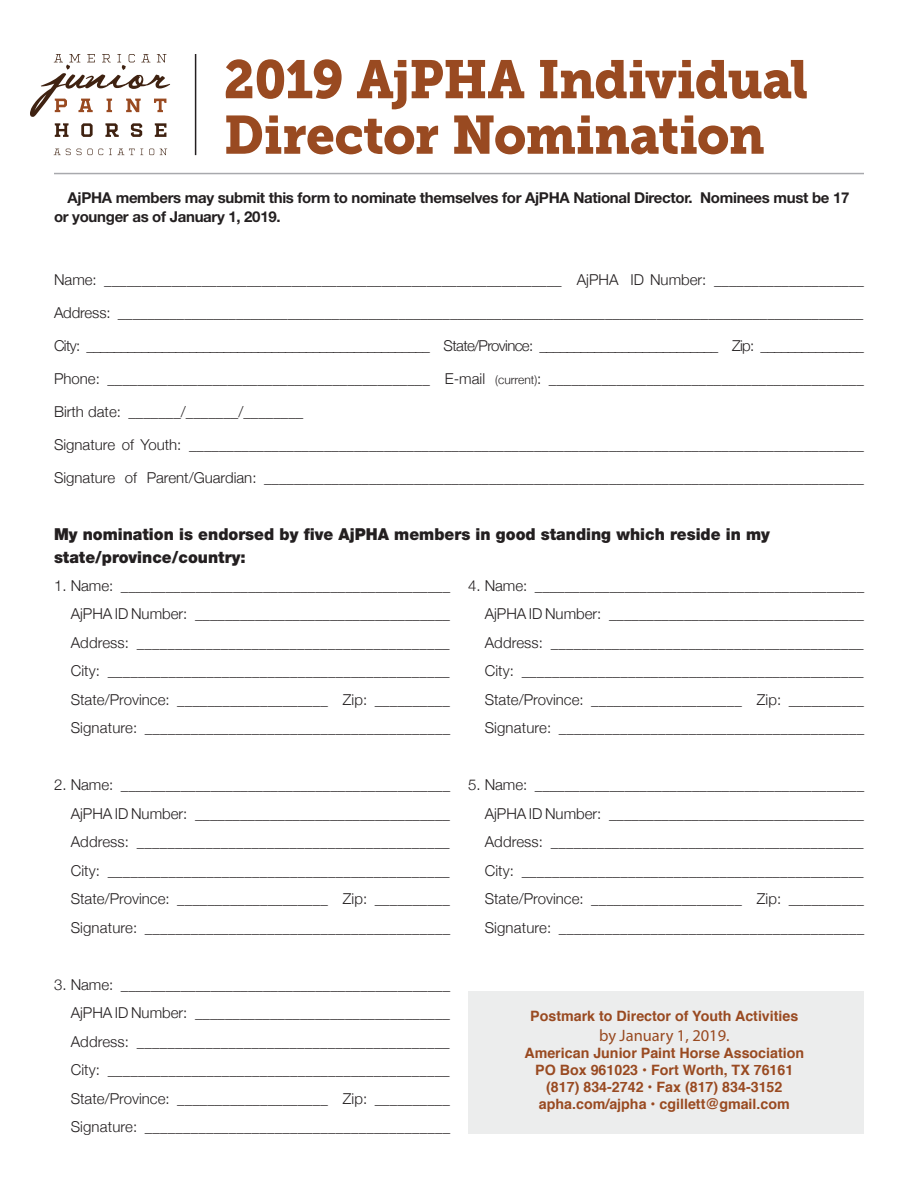
<style>
.page{position:relative;width:918px;height:1188px;background:#fff}
.page>*{position:absolute;margin:0;border:0;box-sizing:border-box;transform-origin:0 0}
.t1{font:53.55px/55.5px "Museo Slab 900";letter-spacing:-.015em;color:#994a21;scale:.95 1}
.t2{font:900 16.5px/22.5px "Helvetica Neue";color:#231f20;scale:.95 1}
.t3{font:16.5px "Myriad Pro";color:#994a21}
.t4{font:300 15px/28.5px "Helvetica Neue";color:#231f20;text-align:justify}
.t5{font:700 15px/19.5px "Helvetica Neue";letter-spacing:-.02em;color:#231f20}
.t6{font:300 15px "Helvetica Neue";letter-spacing:-.045em;color:#231f20}
.t7{font:700 14.25px "Helvetica";color:#994a21}
.s1{font-size:12px}
</style>
<div class="page">
<hr style="left:54px;top:173px;width:810px;height:1px;background:#a8a9ad">
<svg style="left:55px;top:123px;width:14px;height:14px"></svg>
<svg style="left:155px;top:123px;width:11px;height:14px"></svg>
<svg style="left:81px;top:123px;width:12px;height:14px"></svg>
<svg style="left:105px;top:123px;width:14px;height:14px"></svg>
<svg style="left:131px;top:123px;width:11px;height:14px"></svg>
<svg style="left:30px;top:54px;width:140px;height:63px"></svg>
<svg style="left:54px;top:149px;width:49px;height:6px"></svg>
<svg style="left:109px;top:149px;width:34px;height:6px"></svg>
<svg style="left:149px;top:149px;width:5px;height:6px"></svg>
<svg style="left:160px;top:149px;width:7px;height:6px"></svg>
<hr style="left:195px;top:54px;width:1px;height:101px;background:#231f20">
<div style="left:468px;top:991px;width:396px;height:143px;background:#eceded"></div>
<p class="t1" style="left:224px;top:52px;width:617px">2019 AjPHA Individual<br>Director Nomination</p>
<p class="t5" style="left:54px;top:187px;width:797px;text-indent:14px">AjPHA members may submit this form to nominate themselves for AjPHA National Director. Nominees must be 17 or younger as of January 1, 2019.</p>
<p class="t4" style="left:54px;top:265px;width:811px">Name: _____________________________________________________________ AjPHA ID Number: ____________________</p>
<p class="t4" style="left:54px;top:298px;width:811px">Address: _____________________________________________________________________________________________________</p>
<p class="t6" style="left:54px;top:336px;width:811px">City: __________________________________________________ State/Province: __________________________ Zip: _______________</p>
<p class="t4" style="left:54px;top:364px;width:811px">Phone: ___________________________________________ E-mail <span class="s1">(current)</span>: __________________________________________</p>
<p class="t4" style="left:54px;top:397px;width:251px">Birth date: _______/_______/________</p>
<p class="t4" style="left:54px;top:430px;width:811px">Signature of Youth: __________________________________________________________________________________________</p>
<p class="t4" style="left:54px;top:463px;width:811px">Signature of Parent/Guardian: ________________________________________________________________________________</p>
<p class="t2" style="left:54px;top:523px;width:755px">My nomination is endorsed by five AjPHA members in good standing which reside in my state/province/country:</p>
<p class="t4" style="left:485px;top:571px;width:381px;text-indent:-17px">4. Name: ____________________________________________ AjPHA ID Number: __________________________________ Address: _________________________________________ City: _____________________________________________ State/Province: ____________________ Zip: __________ Signature: ________________________________________</p>
<p class="t4" style="left:71px;top:571px;width:381px;text-indent:-17px">1. Name: ____________________________________________ AjPHA ID Number: __________________________________ Address: _________________________________________ City: _____________________________________________ State/Province: ____________________ Zip: __________ Signature: ________________________________________</p>
<p class="t4" style="left:71px;top:770px;width:381px;text-indent:-17px">2. Name: ____________________________________________ AjPHA ID Number: __________________________________ Address: _________________________________________ City: _____________________________________________ State/Province: ____________________ Zip: __________ Signature: ________________________________________</p>
<p class="t4" style="left:71px;top:970px;width:381px;text-indent:-17px">3. Name: ____________________________________________ AjPHA ID Number: __________________________________ Address: _________________________________________ City: _____________________________________________ State/Province: ____________________ Zip: __________ Signature: ________________________________________</p>
<p class="t4" style="left:485px;top:770px;width:381px;text-indent:-17px">5. Name: ____________________________________________ AjPHA ID Number: __________________________________ Address: _________________________________________ City: _____________________________________________ State/Province: ____________________ Zip: __________ Signature: ________________________________________</p>
<p class="t7" style="left:530px;top:1004px;width:270px">Postmark to Director of Youth Activities</p>
<p class="t3" style="left:599px;top:1025px;width:132px">by January 1, 2019.</p>
<p class="t7" style="left:524px;top:1041px;width:281px">American Junior Paint Horse Association</p>
<p class="t7" style="left:535px;top:1058px;width:260px">PO Box 961023 • Fort Worth, TX 76161</p>
<p class="t7" style="left:546px;top:1075px;width:238px">(817) 834-2742 • Fax (817) 834-3152</p>
<p class="t7" style="left:539px;top:1093px;width:252px">apha.com/ajpha • cgillett@gmail.com</p>
</div>
